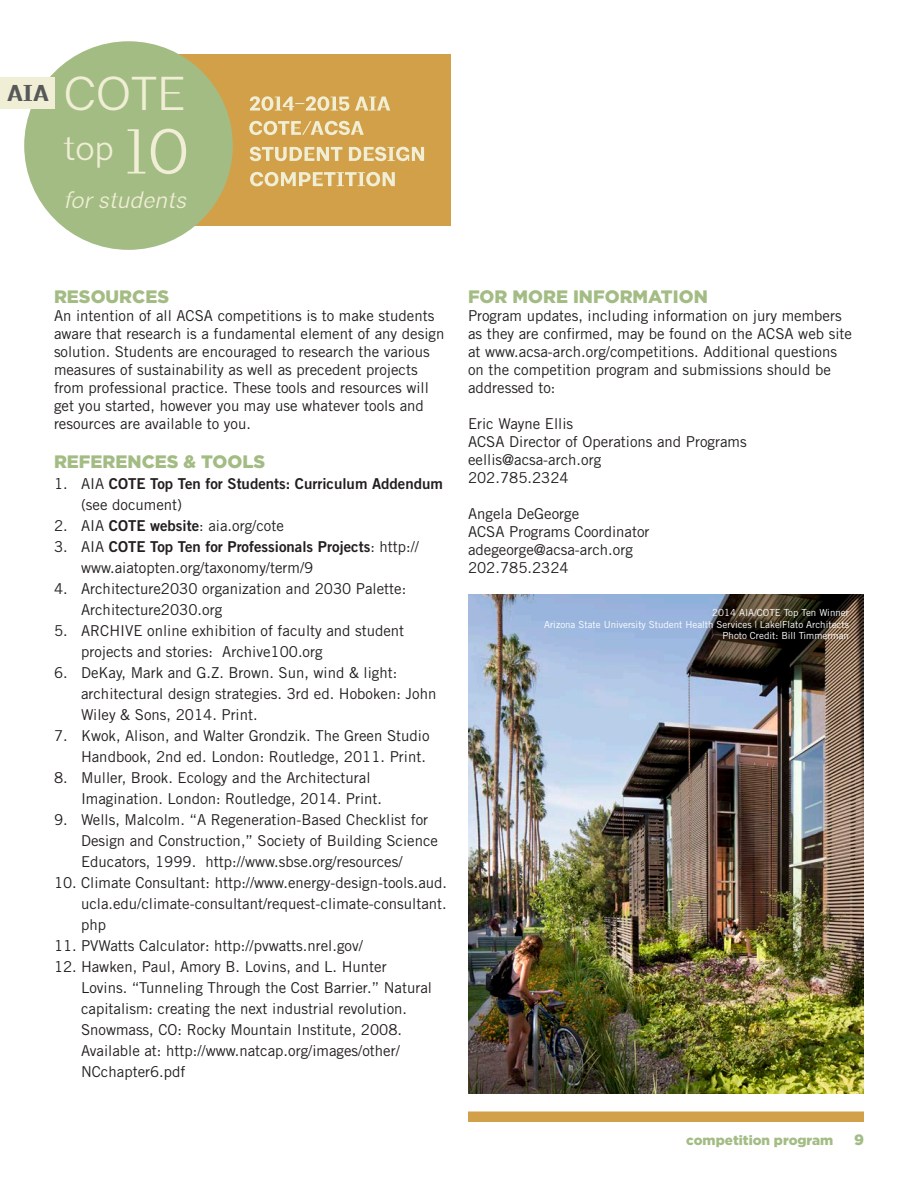
<style>
.page{position:relative;width:918px;height:1188px;background:#fff}
.page>*{position:absolute;margin:0;border:0;box-sizing:border-box;transform-origin:0 0}
.t1{font:300 47.4px "Architype";color:#f0eed5}
.t2{font:300 35.55px "Architype";color:#f0eed5}
.t3{font:italic 300 23.7px "Architype";color:#f0eed5}
.t4{font:700 22.95px "Architype";color:#57585a}
.t5{font:900 18px "Gotham";color:#a3bc84}
.t6{font:15px/21px "Trade Gothic LT Std";color:#231f20}
.t7{font:15px/21px "Trade Gothic LT Std Bd 2";color:#231f20}
.t8{font:900 15px "Gotham";color:#a3bc84}
.t9{font:900 13.5px "Gotham";color:#a3bc84}
.t10{font:9.75px "Trade Gothic LT Std";color:#fff}
.s1{font-size:63.3px}
.s2{font-family:"Trade Gothic LT Std"}
.s3{font-family:"Trade Gothic LT Std Bd 2"}
</style>
<div class="page">
<div style="left:468px;top:1112px;width:396px;height:10px;background:#d2a049"></div>
<div style="left:162px;top:55px;width:288px;height:171px;background:#d2a049"></div>
<svg style="left:250px;top:172px;width:145px;height:14px"></svg>
<svg style="left:250px;top:147px;width:174px;height:14px"></svg>
<svg style="left:250px;top:96px;width:140px;height:15px"></svg>
<div style="left:24px;top:41px;width:209px;height:209px;background:#a3bc84;border-radius:50%"></div>
<div style="left:0;top:78px;width:54px;height:31px;background:#f0eed5"></div>
<svg style="left:249px;top:121px;width:115px;height:14px"></svg>
<img style="left:468px;top:594px;width:396px;height:500px">
<h3 class="t4" style="left:7px;top:79px;width:43px">AIA</h3>
<h1 class="t1" style="left:64px;top:65px;width:124px">COTE</h1>
<h2 class="t2" style="left:64px;top:126px;width:128px">top <span class="s1">10</span></h2>
<h3 class="t3" style="left:64px;top:185px;width:130px">forstudents</h3>
<p class="t5" style="left:54px;top:286px;width:117px">RESOURCES</p>
<p class="t6" style="left:54px;top:306px;width:392px;line-height:18px">An intention of all ACSA competitions is to make students aware that research is a fundamental element of any design solution. Students are encouraged to research the various measures of sustainability as well as precedent projects from professional practice. These tools and resources will get you started, however you may use whatever tools and resources are available to you.</p>
<p class="t5" style="left:54px;top:451px;width:213px">REFERENCES &amp; TOOLS</p>
<p class="t7" style="left:81px;top:473px;width:363px;text-indent:-27px"><span class="s2">1. AIA</span> COTE Top Ten for Students: Curriculum Addendum <span class="s2">(see document)</span></p>
<p class="t6" style="left:54px;top:515px;width:231px">2. AIA <span class="s3">COTE website</span>: aia.org/cote</p>
<p class="t6" style="left:81px;top:536px;width:340px;text-indent:-27px">3. AIA <span class="s3">COTE Top Ten for Professionals Projects</span>: http:// www.aiatopten.org/taxonomy/term/9</p>
<p class="t6" style="left:81px;top:578px;width:327px;text-indent:-27px">4. Architecture2030 organization and 2030 Palette:<br>Architecture2030.org</p>
<p class="t6" style="left:81px;top:620px;width:325px;text-indent:-27px">5. ARCHIVE online exhibition of faculty and student projects and stories: Archive100.org</p>
<p class="t6" style="left:81px;top:662px;width:357px;text-indent:-27px">6. DeKay, Mark and G.Z. Brown. Sun, wind &amp; light: architectural design strategies. 3rd ed. Hoboken: John<br>Wiley &amp; Sons, 2014. Print.</p>
<p class="t6" style="left:54px;top:725px;width:377px;text-align:right">7. Kwok, Alison, and Walter Grondzik. The Green Studio<br>Handbook, 2nd ed. London: Routledge, 2011. Print.</p>
<p class="t6" style="left:81px;top:767px;width:303px;text-indent:-27px">8. Muller, Brook. Ecology and the Architectural<br>Imagination. London: Routledge, 2014. Print.</p>
<p class="t6" style="left:81px;top:809px;width:359px;text-indent:-27px">9. Wells, Malcolm. “A Regeneration-Based Checklist for<br>Design and Construction,” Society of Building Science<br>Educators, 1999. http://www.sbse.org/resources/</p>
<p class="t6" style="left:81px;top:872px;width:368px;text-align:justify;text-indent:-27px">10. Climate Consultant: http://www.energy-design-tools.aud. ucla.edu/climate-consultant/request-climate-consultant. php</p>
<p class="t6" style="left:54px;top:935px;width:310px">11. PVWatts Calculator: http://pvwatts.nrel.gov/</p>
<p class="t6" style="left:81px;top:956px;width:353px;text-indent:-27px">12. Hawken, Paul, Amory B. Lovins, and L. Hunter Lovins. “Tunneling Through the Cost Barrier.” Natural capitalism: creating the next industrial revolution.<br>Snowmass, CO: Rocky Mountain Institute, 2008.<br>Available at: http://www.natcap.org/images/other/ NCchapter6.pdf</p>
<p class="t5" style="left:468px;top:286px;width:241px">FOR MORE INFORMATION</p>
<p class="t6" style="left:468px;top:306px;width:386px;line-height:18px">Program updates, including information on jury members as they are confirmed, may be found on the ACSA web site at www.acsa-arch.org/competitions. Additional questions on the competition program and submissions should be addressed to:</p>
<p class="t6" style="left:468px;top:413px;width:107px">Eric Wayne Ellis</p>
<p class="t6" style="left:468px;top:432px;width:280px;line-height:18px">ACSA Director of Operations and Programs eellis@acsa-arch.org</p>
<p class="t6" style="left:468px;top:467px;width:102px">202.785.2324</p>
<p class="t6" style="left:468px;top:503px;width:113px">Angela DeGeorge</p>
<p class="t6" style="left:468px;top:521px;width:183px">ACSA Programs Coordinator</p>
<p class="t6" style="left:468px;top:539px;width:166px">adegeorge@acsa-arch.org</p>
<p class="t6" style="left:468px;top:557px;width:102px">202.785.2324</p>
<p class="t10" style="left:712px;top:607px;width:138px">2014 AIA/COTE Top Ten Winner</p>
<p class="t10" style="left:544px;top:618px;width:306px">Arizona State University Student Health Services | Lake|Flato Architects</p>
<p class="t10" style="left:723px;top:630px;width:128px">Photo Credit: Bill Timmerman</p>
<p class="t9" style="left:686px;top:1132px;width:149px">competition program</p>
<p class="t8" style="left:854px;top:1131px;width:11px">9</p>
</div>
